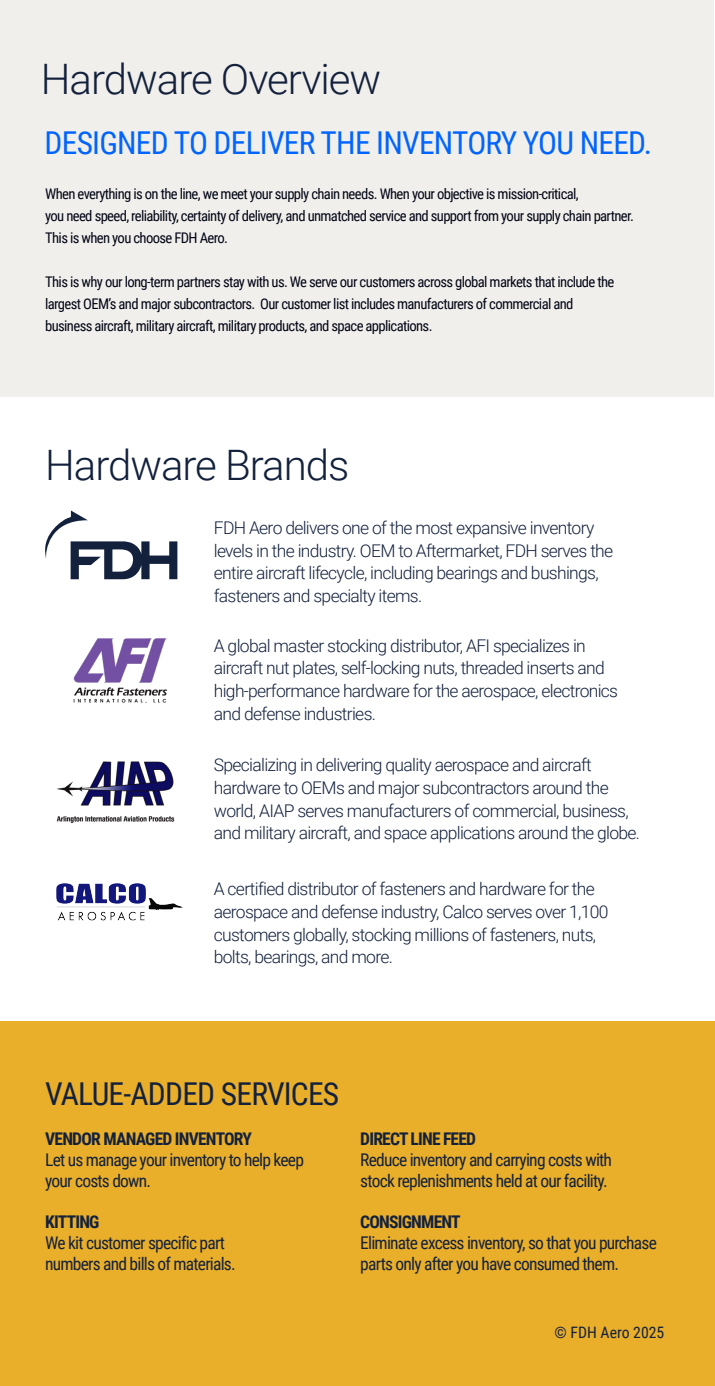
<style>
.page{position:relative;width:715px;height:1386px;background:#fff}
.page>*{position:absolute;margin:0;border:0;box-sizing:border-box;transform-origin:0 0}
.t1{font:300 42px "Roboto";letter-spacing:-.025em;color:#13213c}
.t2{font:31.5px "Roboto Condensed";letter-spacing:-.025em;color:#0164ff}
.t3{font:31.5px "Roboto Condensed";letter-spacing:-.025em;color:#13213c}
.t4{font:300 17.5px/22.8px "Roboto";letter-spacing:-.04em;color:#13213c}
.t5{font:17.5px/21px "Roboto Condensed";letter-spacing:-.045em;color:#13213c}
.t6{font:700 17.5px "Roboto Condensed";letter-spacing:-.045em;color:#13213c}
.t7{font:15.75px "Roboto Condensed";color:#13213c}
.t8{font:14.7px/22.1px "Roboto Condensed";letter-spacing:-.045em;color:#010514}
</style>
<div class="page">
<div style="left:0;top:1021px;width:714px;height:365px;background:#e9ae2a"></div>
<div style="left:0;top:0;width:712px;height:397px;background:#f1efec"></div>
<svg style="left:45px;top:511px;width:132px;height:68px"></svg>
<img style="left:56px;top:883px;width:127px;height:38px">
<img style="left:56px;top:761px;width:119px;height:62px">
<img style="left:73px;top:638px;width:94px;height:66px">
<h1 class="t1" style="left:41px;top:50px;width:341px">Hardware Overview</h1>
<h2 class="t2" style="left:45px;top:121px;width:608px">DESIGNED TO DELIVER THE INVENTORY YOU NEED.</h2>
<p class="t8" style="left:45px;top:183px;width:589px">When everything is on the line, we meet your supply chain needs. When your objective is mission-critical,<br>you need speed, reliability, certainty of delivery, and unmatched service and support from your supply chain partner.<br>This is when you choose FDH Aero.</p>
<p class="t8" style="left:45px;top:271px;width:570px">This is why our long-term partners stay with us. We serve our customers across global markets that include the largest OEM’s and major subcontractors. Our customer list includes manufacturers of commercial and business aircraft, military aircraft, military products, and space applications.</p>
<h1 class="t1" style="left:45px;top:435px;width:305px">Hardware Brands</h1>
<p class="t4" style="left:214px;top:516px;width:400px">FDH Aero delivers one of the most expansive inventory levels in the industry. OEM to Aftermarket, FDH serves the entire aircraft lifecycle, including bearings and bushings, fasteners and specialty items.</p>
<p class="t4" style="left:214px;top:633px;width:405px">A global master stocking distributor, AFI specializes in aircraft nut plates, self-locking nuts, threaded inserts and high-performance hardware for the aerospace, electronics and defense industries.</p>
<p class="t4" style="left:214px;top:753px;width:427px">Specializing in delivering quality aerospace and aircraft hardware to OEMs and major subcontractors around the world, AIAP serves manufacturers of commercial, business, and military aircraft, and space applications around the globe.</p>
<p class="t4" style="left:214px;top:877px;width:396px">A certified distributor of fasteners and hardware for the aerospace and defense industry, Calco serves over 1,100 customers globally, stocking millions of fasteners, nuts, bolts, bearings, and more.</p>
<h2 class="t3" style="left:45px;top:1072px;width:295px">VALUE-ADDED SERVICES</h2>
<p class="t6" style="left:45px;top:1127px;width:208px">VENDOR MANAGED INVENTORY</p>
<p class="t5" style="left:45px;top:1149px;width:260px">Let us manage your inventory to help keep your costs down.</p>
<p class="t6" style="left:45px;top:1209px;width:56px">KITTING</p>
<p class="t5" style="left:45px;top:1231px;width:192px">We kit customer specific part numbers and bills of materials.</p>
<p class="t6" style="left:360px;top:1127px;width:117px">DIRECT LINE FEED</p>
<p class="t5" style="left:360px;top:1149px;width:253px">Reduce inventory and carrying costs with stock replenishments held at our facility.</p>
<p class="t6" style="left:360px;top:1209px;width:102px">CONSIGNMENT</p>
<p class="t5" style="left:360px;top:1231px;width:298px">Eliminate excess inventory, so that you purchase parts only after you have consumed them.</p>
<p class="t7" style="left:554px;top:1321px;width:111px">© FDH Aero 2025</p>
</div>
